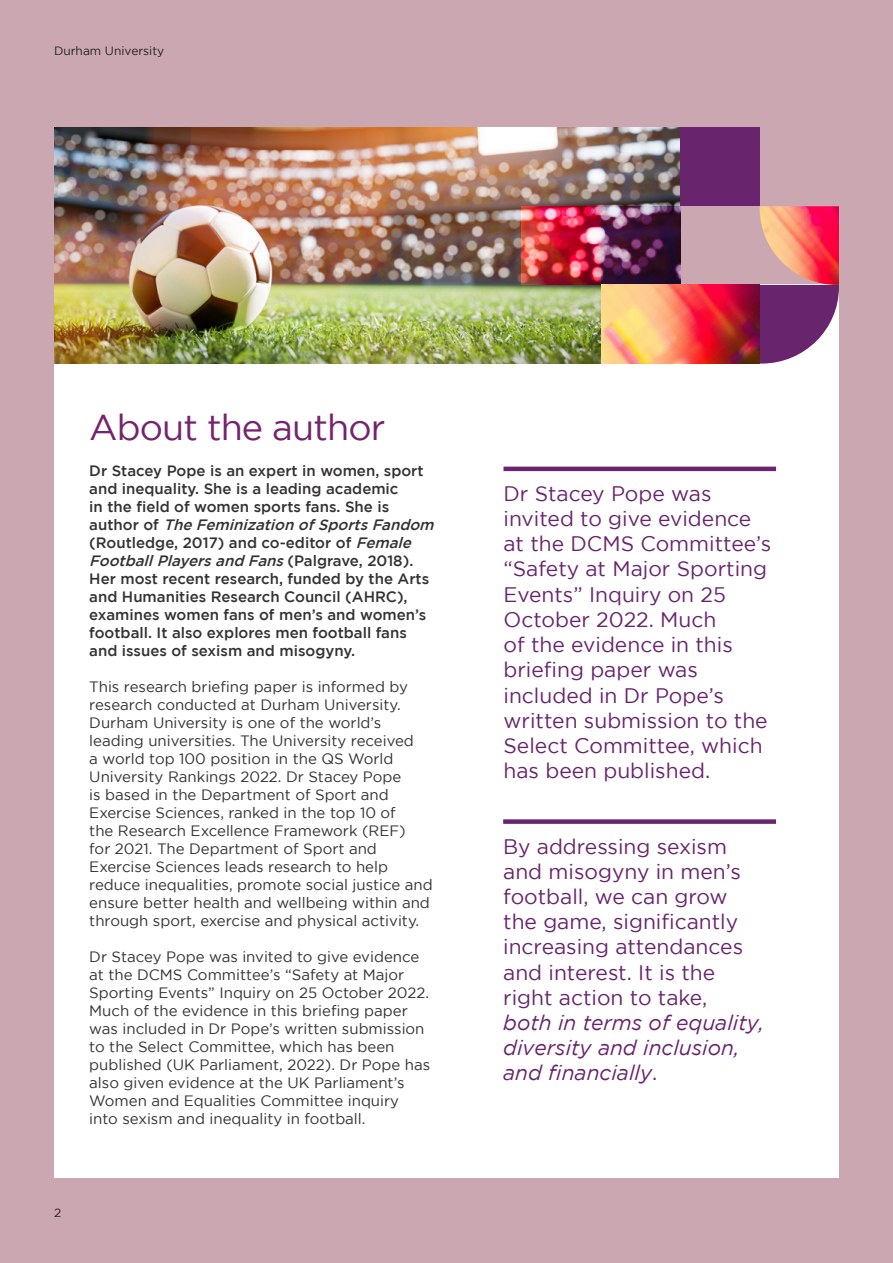
<style>
.page{position:relative;width:893px;height:1263px;background:#cba8b1}
.page>*{position:absolute;margin:0;border:0;box-sizing:border-box;transform-origin:0 0}
.t1{font:36px "Gotham";letter-spacing:-.025em;color:#74236d}
.t2{font:21px/25.2px "Gotham";color:#68246d}
.t3{font:italic 21px/25.2px "Gotham";color:#68246d}
.t4{font:15px/18px "Gotham";color:#333132}
.t5{font:500 15px/18px "Gotham";color:#333132}
.t6{font:12px "Gotham";color:#231f20}
.s1{font-style:italic}
.s2{font-style:normal}
</style>
<div class="page">
<div style="left:54px;top:285px;width:785px;height:893px;background:#fff"></div>
<img style="left:54px;top:128px;width:626px;height:235px">
<hr style="left:503px;top:467px;width:273px;height:4px;background:#68246d">
<div style="left:503px;top:819px;width:273px;height:5px;background:#68246d"></div>
<img style="left:521px;top:206px;width:80px;height:79px">
<img style="left:760px;top:206px;width:79px;height:79px">
<svg style="left:601px;top:206px;width:79px;height:79px;background:#562e50"></svg>
<div style="left:680px;top:128px;width:80px;height:78px;background:#68246d"></div>
<svg style="left:760px;top:285px;width:79px;height:79px"></svg>
<img style="left:601px;top:285px;width:159px;height:79px">
<p class="t6" style="left:54px;top:44px;width:112px">Durham University</p>
<h1 class="t1" style="left:89px;top:407px;width:298px">About the author</h1>
<p class="t5" style="left:89px;top:461px;width:350px">Dr Stacey Pope is an expert in women, sport and inequality. She is a leading academic<br>in the field of women sports fans. She is<br>a u t h o r o f <span class="s1">The Feminization ofSportsFandom </span>(Routledge, 2017) and co-editor of <span class="s1">Female FootballPlayersand Fans</span>( P a l g r a v e , 2 0 1 8 ) .<br>Her most recent research, funded by the Arts and Humanities Research Council (AHRC), examines women fans of men’s and women’s football. It also explores men football fans and issues of sexism and misogyny.</p>
<p class="t4" style="left:89px;top:677px;width:345px">This research briefing paper is informed by research conducted at Durham University.<br>Durham University is one of the world’s leading universities. The University received<br>a world top 100 position in the QS World University Rankings 2022. Dr Stacey Pope<br>is based in the Department of Sport and Exercise Sciences, ranked in the top 10 of<br>the Research Excellence Framework (REF)<br>for 2021. The Department of Sport and Exercise Sciences leads research to help reduce inequalities, promote social justice and ensure better health and wellbeing within and through sport, exercise and physical activity.</p>
<p class="t4" style="left:89px;top:947px;width:342px">Dr Stacey Pope was invited to give evidence at the DCMS Committee’s “Safety at Major Sporting Events” Inquiry on 25 October 2022.<br>Much of the evidence in this briefing paper was included in Dr Pope’s written submission to the Select Committee, which has been published (UK Parliament, 2022). Dr Pope has also given evidence at the UK Parliament’s Women and Equalities Committee inquiry into sexism and inequality in football.</p>
<p class="t6" style="left:54px;top:1206px;width:9px">2</p>
<p class="t2" style="left:503px;top:480px;width:269px">Dr Stacey Pope was invited to give evidence at the DCMS Committee’s “Safety at Major Sporting<br>Events” Inquiry on 25<br>October 2022. Much<br>of the evidence in this briefing paper was included in Dr Pope’s written submission to the<br>Select Committee, which has been published.</p>
<h2 class="t2" style="left:503px;top:833px;width:241px">By addressing sexism and misogyny in men’s football, we can grow the game, significantly increasing attendances and interest. It is the right action to take,</h2>
<h2 class="t3" style="left:503px;top:1010px;width:263px">both in terms of equality, diversity and inclusion, and financially<span class="s2">.</span></h2>
</div>
